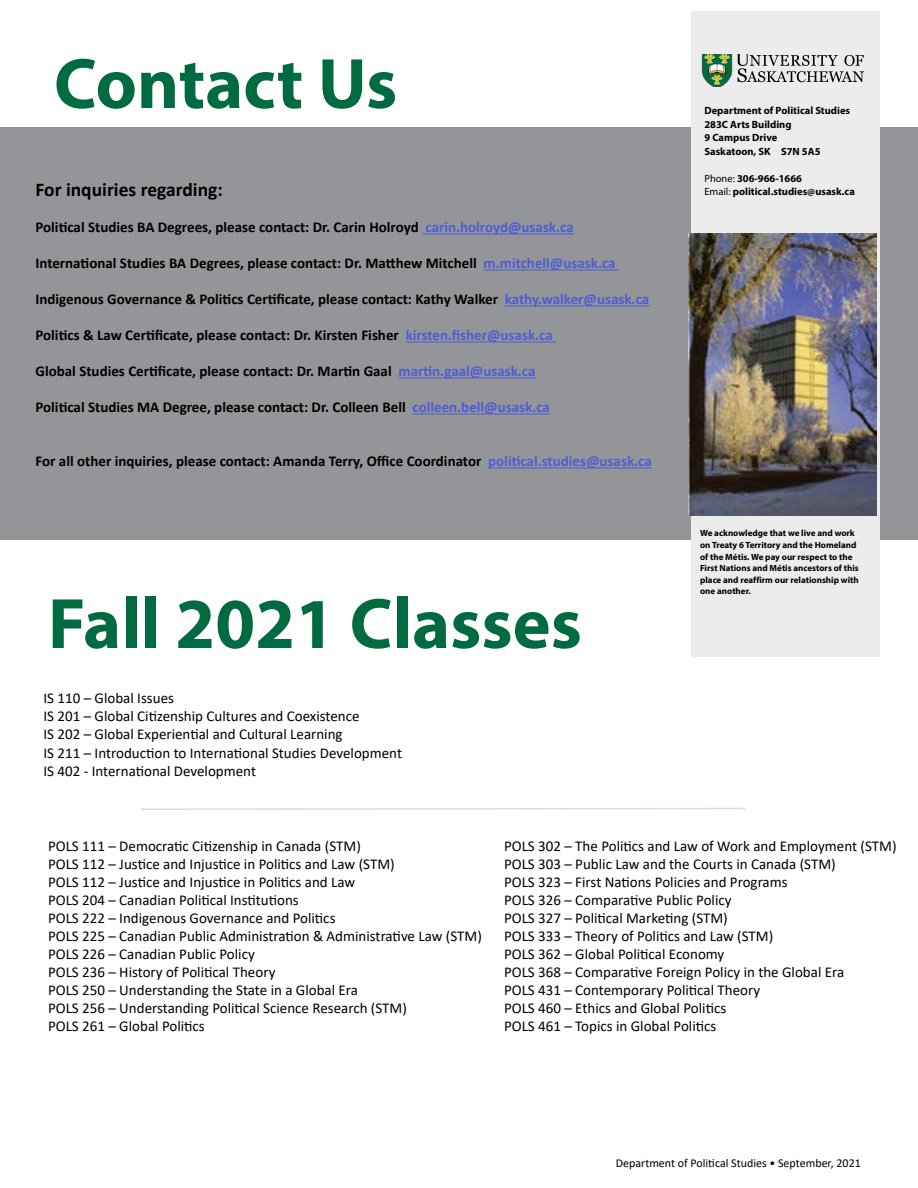
<style>
.page{position:relative;width:918px;height:1188px;background:#fff}
.page>*{position:absolute;margin:0;border:0;box-sizing:border-box;transform-origin:0 0}
.t1{font:700 72px "Myriad Pro";color:#006a40}
.t2{font:700 19.5px "Calibri";color:#000}
.t3{font:15px/18px "Calibri";color:#000}
.t4{font:700 15px "Calibri";color:#000}
.t5{font:12px "Calibri";color:#000}
.t6{font:700 10.5px/13.5px "Myriad Pro";color:#000}
.t7{font:700 9px/11.7px "Myriad Pro";color:#000}
.s1{color:#4f5cd6}
.s2{font-weight:400}
</style>
<div class="page">
<div style="left:0;top:128px;width:918px;height:412px;background:#939598"></div>
<hr style="left:422px;top:233px;width:152px;height:1px;background:#4f5cd6">
<hr style="left:484px;top:269px;width:135px;height:1px;background:#4f5cd6">
<hr style="left:505px;top:305px;width:144px;height:1px;background:#4f5cd6">
<hr style="left:406px;top:341px;width:150px;height:1px;background:#4f5cd6">
<hr style="left:399px;top:377px;width:137px;height:1px;background:#4f5cd6">
<hr style="left:412px;top:413px;width:138px;height:1px;background:#4f5cd6">
<hr style="left:488px;top:467px;width:164px;height:1px;background:#4f5cd6">
<div style="left:692px;top:11px;width:188px;height:645px;background:#ececed"></div>
<svg style="left:702px;top:54px;width:162px;height:33px"></svg>
<img style="left:689px;top:233px;width:188px;height:283px">
<svg style="left:141px;top:808px;width:604px;height:2px"></svg>
<h1 class="t1" style="left:54px;top:37px;width:345px">Contact Us</h1>
<h2 class="t2" style="left:35px;top:176px;width:189px">For inquiries regarding:</h2>
<p class="t4" style="left:35px;top:217px;width:540px">Political Studies BA Degrees, please contact: Dr. Carin Holroyd <span class="s1">carin.holroyd@usask.ca</span></p>
<p class="t4" style="left:35px;top:253px;width:582px">International Studies BA Degrees, please contact: Dr. Matthew Mitchell <span class="s1">m.mitchell@usask.ca</span></p>
<p class="t4" style="left:35px;top:289px;width:615px">Indigenous Governance &amp; Politics Certificate, please contact: Kathy Walker <span class="s1">kathy.walker@usask.ca</span></p>
<p class="t4" style="left:35px;top:325px;width:519px">Politics &amp; Law Certificate, please contact: Dr. Kirsten Fisher <span class="s1">kirsten.fisher@usask.ca</span></p>
<p class="t4" style="left:35px;top:361px;width:502px">Global Studies Certificate, please contact: Dr. Martin Gaal <span class="s1">martin.gaal@usask.ca</span></p>
<p class="t4" style="left:35px;top:397px;width:516px">Political Studies MA Degree, please contact: Dr. Colleen Bell <span class="s1">colleen.bell@usask.ca</span></p>
<p class="t4" style="left:35px;top:451px;width:618px">For all other inquiries, please contact: Amanda Terry, Office Coordinator <span class="s1">political.studies@usask.ca</span></p>
<h1 class="t1" style="left:48px;top:577px;width:535px">Fall 2021 Classes</h1>
<p class="t3" style="left:44px;top:688px;width:318px">IS 110 – Global Issues<br>IS 201 – Global Citizenship Cultures and Coexistence<br>IS 202 – Global Experiential and Cultural Learning</p>
<p class="t3" style="left:43px;top:744px;width:360px">IS 211 – Introduction to International Studies Development<br>IS 402 - International Development</p>
<p class="t6" style="left:704px;top:104px;width:147px">Department of Political Studies<br>283C Arts Building<br>9 Campus Drive<br>Saskatoon, SK S7N 5A5</p>
<p class="t6" style="left:704px;top:171px;width:152px"><span class="s2">Phone:</span> 306-966-1666<br><span class="s2">Email:</span> political.studies@usask.ca</p>
<p class="t7" style="left:700px;top:527px;width:160px">We acknowledge that we live and work on Treaty 6 Territory and the Homeland of the Métis. We pay our respect to the First Nations and Métis ancestors of this place and reaffirm our relationship with one another.</p>
<p class="t3" style="left:48px;top:836px;width:436px">POLS 111 – Democratic Citizenship in Canada (STM)<br>POLS 112 – Justice and Injustice in Politics and Law (STM)<br>POLS 112 – Justice and Injustice in Politics and Law<br>POLS 204 – Canadian Political Institutions<br>POLS 222 – Indigenous Governance and Politics<br>POLS 225 – Canadian Public Administration &amp; Administrative Law (STM)<br>POLS 226 – Canadian Public Policy<br>POLS 236 – History of Political Theory<br>POLS 250 – Understanding the State in a Global Era<br>POLS 256 – Understanding Political Science Research (STM)<br>POLS 261 – Global Politics</p>
<p class="t3" style="left:504px;top:836px;width:394px">POLS 302 – The Politics and Law of Work and Employment (STM)<br>POLS 303 – Public Law and the Courts in Canada (STM)<br>POLS 323 – First Nations Policies and Programs<br>POLS 326 – Comparative Public Policy<br>POLS 327 – Political Marketing (STM)<br>POLS 333 – Theory of Politics and Law (STM)<br>POLS 362 – Global Political Economy<br>POLS 368 – Comparative Foreign Policy in the Global Era<br>POLS 431 – Contemporary Political Theory<br>POLS 460 – Ethics and Global Politics<br>POLS 461 – Topics in Global Politics</p>
<p class="t5" style="left:616px;top:1155px;width:247px">Department of Political Studies • September, 2021</p>
</div>
